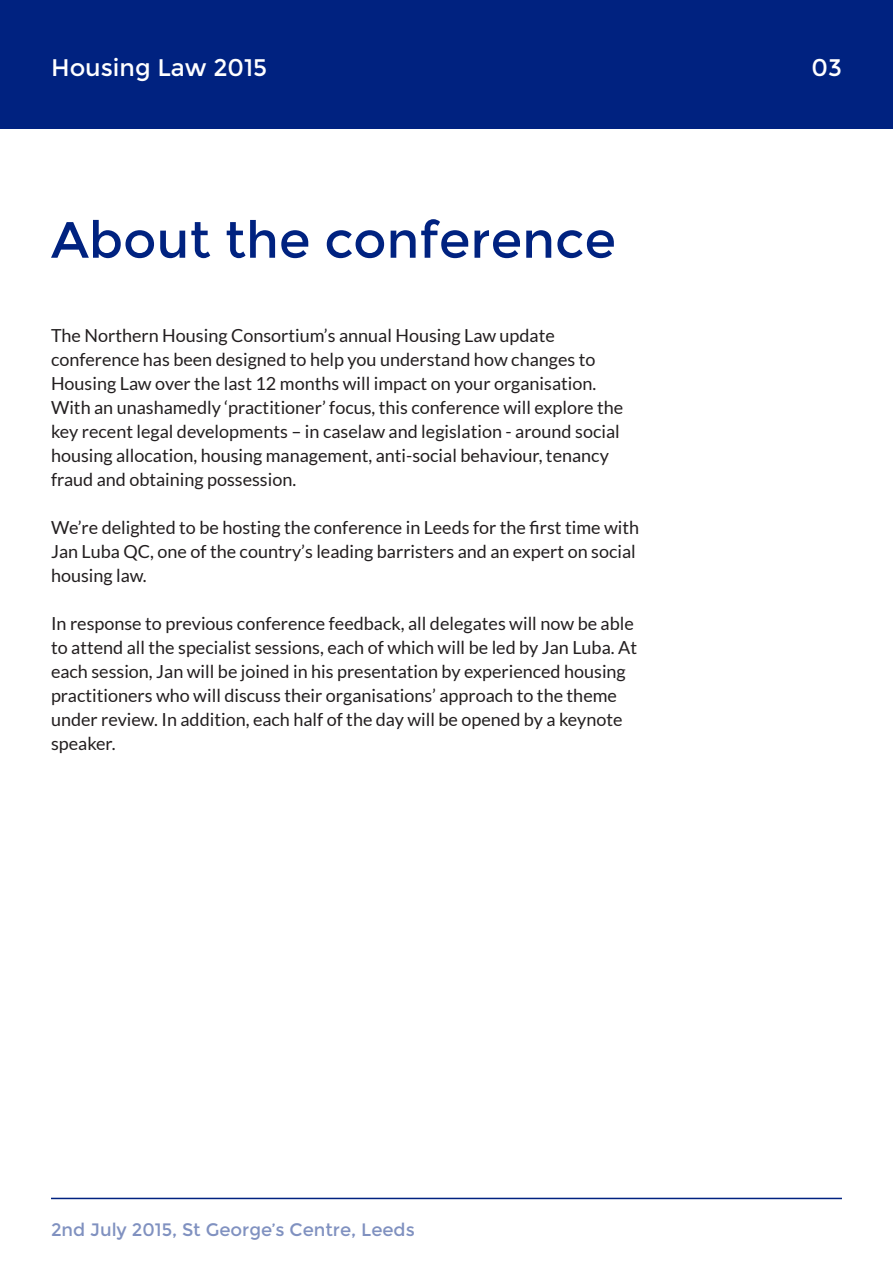
<style>
.page{position:relative;width:893px;height:1263px;background:#fff}
.page>*{position:absolute;margin:0;border:0;box-sizing:border-box;transform-origin:0 0}
.t1{font:51px "Montserrat";color:#002280}
.Page_number{font:24px "Montserrat";color:#fff}
.t2{font:18px/24px "Lato";color:#231f20}
.t3{font:18px "Montserrat";color:#8091c0}
</style>
<div class="page">
<div style="left:0;top:0;width:893px;height:128px;background:#002280"></div>
<hr style="left:51px;top:1198px;width:791px;height:1px;background:#002280">
<h2 class="Page_number" style="left:51px;top:53px;width:217px">Housing Law 2015</h2>
<p class="Page_number" style="left:812px;top:53px;width:32px">03</p>
<h1 class="t1" style="left:51px;top:210px;width:566px">About the conference</h1>
<p class="t2" style="left:51px;top:323px;width:574px">The Northern Housing Consortium’s annual Housing Law update conference has been designed to help you understand how changes to Housing Law over the last 12 months will impact on your organisation.<br>With an unashamedly ‘practitioner’ focus, this conference will explore the key recent legal developments – in caselaw and legislation - around social housing allocation, housing management, anti-social behaviour, tenancy fraud and obtaining possession.</p>
<p class="t2" style="left:51px;top:515px;width:590px">We’re delighted to be hosting the conference in Leeds for the first time with<br>Jan Luba QC, one of the country’s leading barristers and an expert on social housing law.</p>
<p class="t2" style="left:51px;top:611px;width:588px">In response to previous conference feedback, all delegates will now be able to attend all the specialist sessions, each of which will be led by Jan Luba. At each session, Jan will be joined in his presentation by experienced housing practitioners who will discuss their organisations’ approach to the theme under review. In addition, each half of the day will be opened by a keynote speaker.</p>
<p class="t3" style="left:51px;top:1219px;width:365px">2nd July 2015, St George’s Centre, Leeds</p>
</div>
